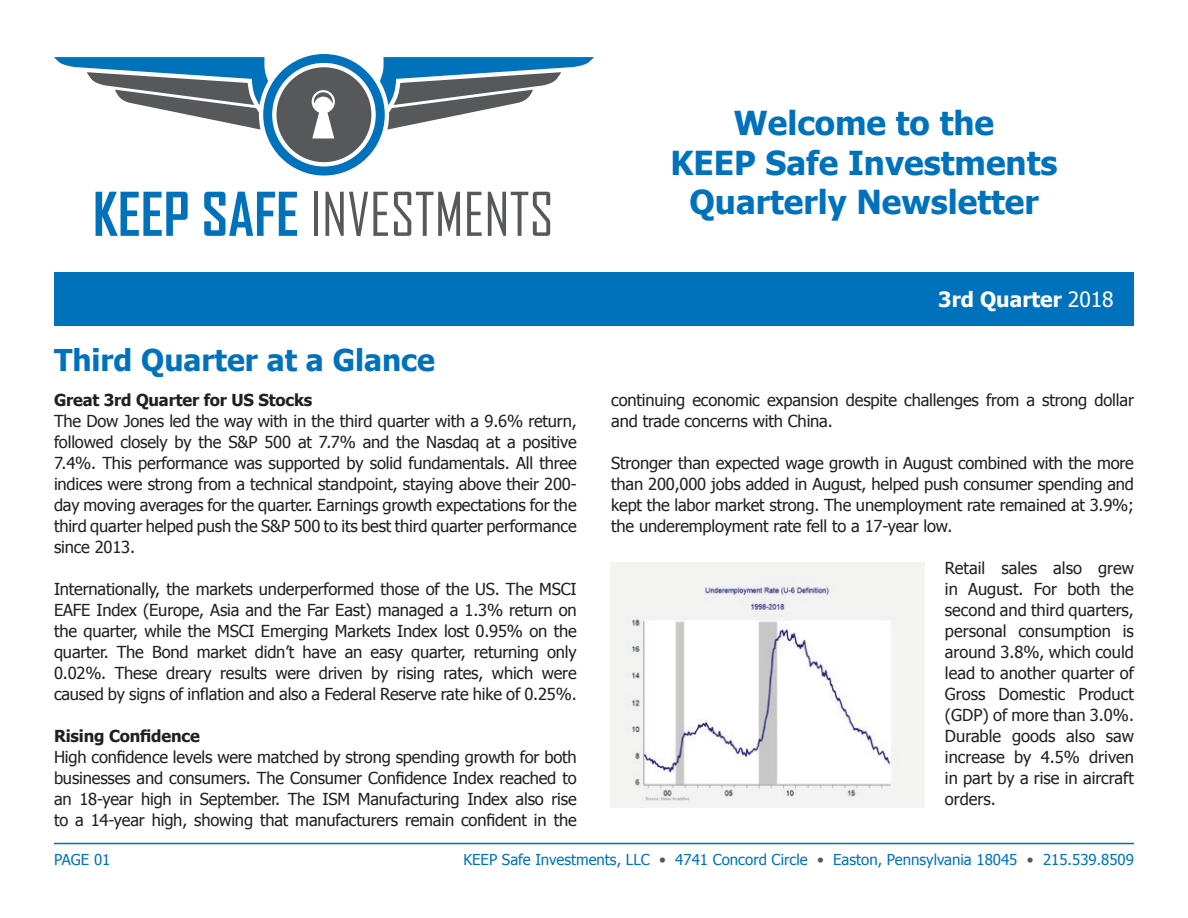
<style>
.page{position:relative;width:1188px;height:918px;background:#fff}
.page>*{position:absolute;margin:0;border:0;box-sizing:border-box;transform-origin:0 0}
.t1{font:700 33px/39.6px "Tahoma";color:#0072bc;text-align:center}
.t2{font:700 30px "Tahoma";color:#0072bc}
.t3{font:700 21px "Tahoma";color:#fff}
.t4{font:16.5px/21px "Tahoma";letter-spacing:-.01em;color:#231f20;text-align:justify}
.t5{font:700 16.5px "Tahoma";letter-spacing:-.01em;color:#231f20}
.t6{font:15px "Tahoma";color:#0072bc}
.s1{font-weight:400}
.s2{color:#57585a}
</style>
<div class="page">
<div style="left:54px;top:272px;width:1080px;height:54px;background:#0072bc"></div>
<svg style="left:96px;top:192px;width:92px;height:44px"></svg>
<svg style="left:204px;top:192px;width:93px;height:44px"></svg>
<hr style="left:314px;top:192px;width:4px;height:44px;background:#57585a">
<svg style="left:326px;top:192px;width:62px;height:44px"></svg>
<svg style="left:394px;top:192px;width:66px;height:44px"></svg>
<svg style="left:467px;top:192px;width:15px;height:44px"></svg>
<svg style="left:488px;top:192px;width:62px;height:44px"></svg>
<svg style="left:54px;top:54px;width:540px;height:122px"></svg>
<hr style="left:54px;top:843px;width:1080px;height:1px;background:#0072bc">
<img style="left:611px;top:562px;width:314px;height:246px">
<h1 class="t1" style="left:671px;top:101px;width:388px">Welcome to the<br>KEEP Safe Investments<br>Quarterly Newsletter</h1>
<h2 class="t2" style="left:54px;top:339px;width:382px">Third Quarter at a Glance</h2>
<p class="t5" style="left:54px;top:388px;width:260px">Great 3rd Quarter for US Stocks</p>
<p class="t4" style="left:54px;top:409px;width:524px">The Dow Jones led the way with in the third quarter with a 9.6% return, followed closely by the S&amp;P 500 at 7.7% and the Nasdaq at a positive 7.4%. This performance was supported by solid fundamentals. All three indices were strong from a technical standpoint, staying above their 200- day moving averages for the quarter. Earnings growth expectations for the third quarter helped push the S&amp;P 500 to its best third quarter performance since 2013.</p>
<p class="t4" style="left:54px;top:578px;width:524px">Internationally, the markets underperformed those of the US. The MSCI EAFE Index (Europe, Asia and the Far East) managed a 1.3% return on the quarter, while the MSCI Emerging Markets Index lost 0.95% on the quarter. The Bond market didn’t have an easy quarter, returning only 0.02%. These dreary results were driven by rising rates, which were caused by signs of inflation and also a Federal Reserve rate hike of 0.25%.</p>
<p class="t5" style="left:54px;top:724px;width:147px">Rising Confidence</p>
<p class="t4" style="left:54px;top:746px;width:524px">High confidence levels were matched by strong spending growth for both businesses and consumers. The Consumer Confidence Index reached to an 18-year high in September. The ISM Manufacturing Index also rise to a 14-year high, showing that manufacturers remain confident in the</p>
<p class="t3" style="left:938px;top:285px;width:177px">3rd Quarter <span class="s1">2018</span></p>
<p class="t4" style="left:611px;top:388px;width:524px">continuing economic expansion despite challenges from a strong dollar and trade concerns with China.</p>
<p class="t4" style="left:611px;top:451px;width:524px">Stronger than expected wage growth in August combined with the more than 200,000 jobs added in August, helped push consumer spending and kept the labor market strong. The unemployment rate remained at 3.9%; the underemployment rate fell to a 17-year low.</p>
<p class="t4" style="left:945px;top:556px;width:191px">Retail sales also grew in August. For both the second and third quarters, personal consumption is around 3.8%, which could lead to another quarter of Gross Domestic Product (GDP) of more than 3.0%.<br>Durable goods also saw increase by 4.5% driven in part by a rise in aircraft orders.</p>
<p class="t6" style="left:54px;top:850px;width:58px">PAGE 01</p>
<p class="t6" style="left:463px;top:850px;width:672px">KEEP Safe Investments, LLC <span class="s2">•</span> 4741 Concord Circle <span class="s2">•</span> Easton, Pennsylvania 18045 <span class="s2">•</span> 215.539.8509</p>
</div>
